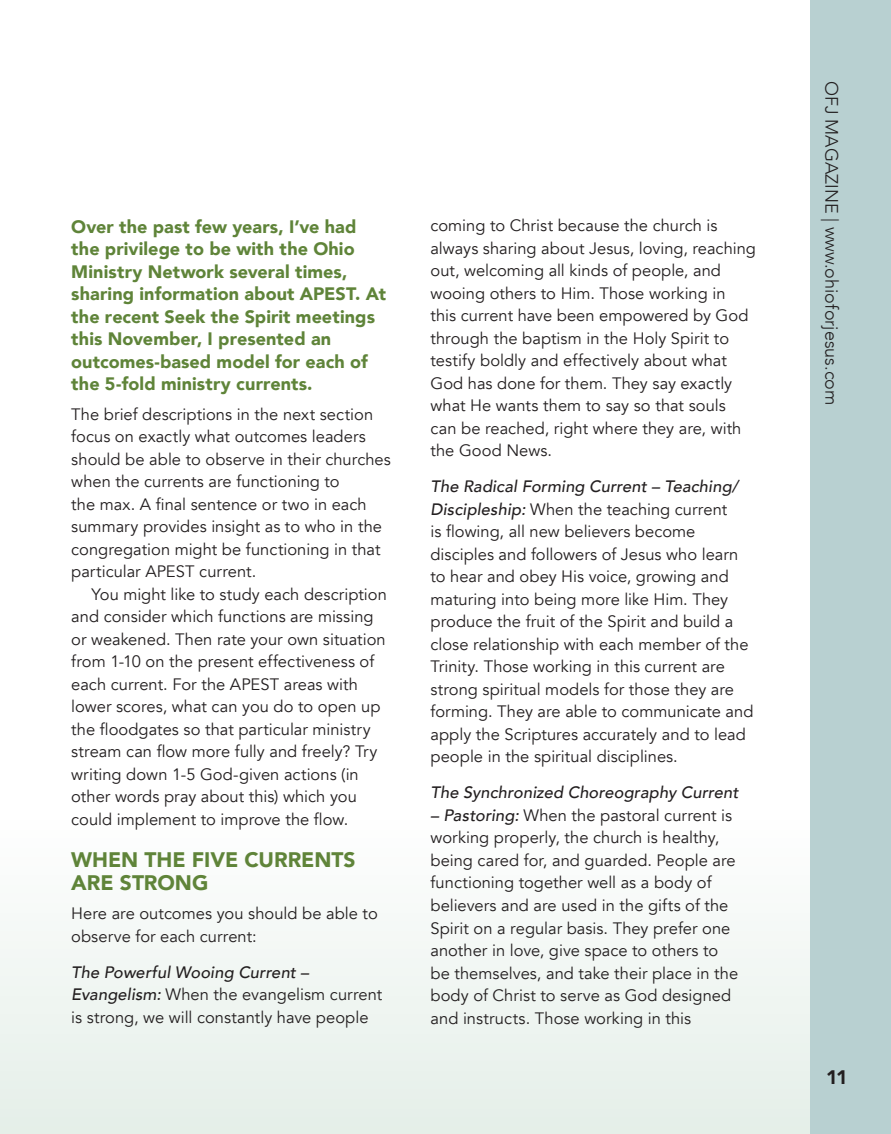
<style>
.page{position:relative;width:891px;height:1134px;background:#fff}
.page>*{position:absolute;margin:0;border:0;box-sizing:border-box;transform-origin:0 0}
.t1{font:900 21px/22.5px "Avenir";color:#5f8439}
.t2{font:900 19.5px "Avenir";color:#231f20}
.t3{font:900 18px/22.5px "Avenir";letter-spacing:.005em;color:#5f8439}
.t4{font:300 18px "Avenir";color:#231f20}
.t5{font:16.5px/22.5px "Avenir";color:#231f20}
.t6{font:italic 500 16.5px "Avenir";letter-spacing:.005em;color:#231f20}
.s1{font-weight:500;font-style:italic}
</style>
<div class="page">
<div style="left:0;top:505px;width:810px;height:629px;background:linear-gradient(to bottom,#fff,#ebf2ed)"></div>
<div style="left:810px;top:0;width:81px;height:1134px;background:#b8d0d1"></div>
<p class="t3" style="left:71px;top:215px;width:316px">Over the past few years, I’ve had the privilege to be with the Ohio<br>Ministry Network several times, sharing information about APEST. At the recent Seek the Spirit meetings this November, I presented an outcomes-based model for each of the 5-fold ministry currents.</p>
<p class="t5" style="left:71px;top:403px;width:321px">The brief descriptions in the next section focus on exactly what outcomes leaders should be able to observe in their churches when the currents are functioning to<br>the max. A final sentence or two in each summary provides insight as to who in the congregation might be functioning in that particular APEST current.</p>
<p class="t5" style="left:71px;top:583px;width:317px;text-indent:20px">You might like to study each description and consider which functions are missing or weakened. Then rate your own situation from 1-10 on the present effectiveness of each current. For the APEST areas with lower scores, what can you do to open up the floodgates so that particular ministry stream can flow more fully and freely? Try writing down 1-5 God-given actions (in other words pray about this) which you could implement to improve the flow.</p>
<p class="t1" style="left:71px;top:848px;width:286px">WHEN THE FIVE CURRENTS<br>ARE STRONG</p>
<p class="t5" style="left:71px;top:902px;width:308px">Here are outcomes you should be able to observe for each current:</p>
<p class="t5" style="left:71px;top:961px;width:313px"><span class="s1">The Powerful Wooing Current –<br>Evangelism:</span> When the evangelism current is strong, we will constantly have people</p>
<p class="t5" style="left:431px;top:215px;width:327px">coming to Christ because the church is always sharing about Jesus, loving, reaching out, welcoming all kinds of people, and wooing others to Him. Those working in<br>this current have been empowered by God through the baptism in the Holy Spirit to testify boldly and effectively about what God has done for them. They say exactly what He wants them to say so that souls<br>can be reached, right where they are, with the Good News.</p>
<p class="t5" style="left:431px;top:476px;width:325px"><span class="s1">The Radical Forming Current – Teaching/ Discipleship:</span> When the teaching current<br>is flowing, all new believers become disciples and followers of Jesus who learn to hear and obey His voice, growing and maturing into being more like Him. They produce the fruit of the Spirit and build a close relationship with each member of the Trinity. Those working in this current are strong spiritual models for those they are forming. They are able to communicate and apply the Scriptures accurately and to lead people in the spiritual disciplines.</p>
<p class="t6" style="left:431px;top:783px;width:310px">The Synchronized Choreography Current</p>
<p class="t5" style="left:431px;top:804px;width:309px"><span class="s1">– Pastoring:</span> When the pastoral current is working properly, the church is healthy, being cared for, and guarded. People are functioning together well as a body of believers and are used in the gifts of the Spirit on a regular basis. They prefer one another in love, give space to others to be themselves, and take their place in the body of Christ to serve as God designed and instructs. Those working in this</p>
<p class="t4" style="left:842px;top:81px;width:326px;rotate:90deg">OFJ MAGAZINE | www.ohioforjesus.com</p>
<p class="t2" style="left:826px;top:1061px;width:23px">11</p>
</div>
